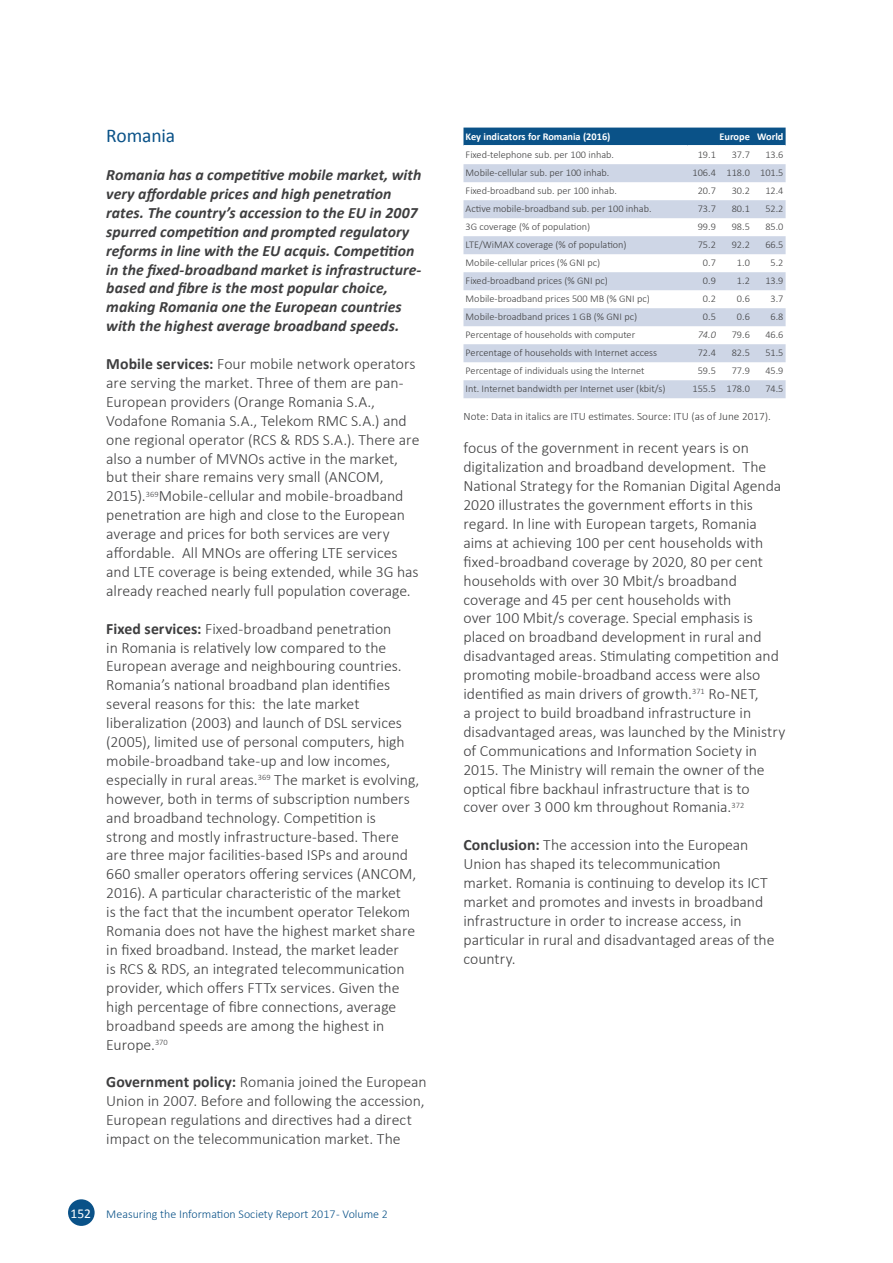
<style>
.page{position:relative;width:893px;height:1263px;background:#fff}
.page>*{position:absolute;margin:0;border:0;box-sizing:border-box;transform-origin:0 0}
.Heading_2_next_page{font:19.5px "Calibri";letter-spacing:-.01em;color:#0a5288}
.t1{font:300 15.75px/18.9px "Calibri";color:#3e3e3f}
.t2{font:italic 700 15.75px/18.9px "Calibri";letter-spacing:.005em;color:#3e3e3f}
.t3{font:300 12px "Calibri";color:#0a5288}
.Source_text{font:300 11.25px "Calibri";color:#3e3e3f}
.Table_head_small_lef{font:700 10.35px "Calibri";color:#fff}
.Table_head_small_rig{font:700 10.35px "Calibri";color:#fff}
.Table_text_small_lef{font:300 10.2px "Calibri";color:#3e3e3f}
.Table_text_small_rig{font:300 10.2px "Calibri";color:#3e3e3f}
.Table_text_small_rig-2{font:italic 300 10.2px "Calibri";color:#3e3e3f}
.s1{font-weight:700}
.s2{font-weight:400;font-size:13.5px;color:#fff}
</style>
<div class="page">
<div style="left:68px;top:1199px;width:27px;height:27px;background:#0a5288;border-radius:50%"></div>
<div style="left:463px;top:128px;width:323px;height:17px;background:#0a5288"></div>
<svg style="left:463px;top:164px;width:323px;height:234px;fill:#ced6e6"></svg>
<h2 class="Heading_2_next_page" style="left:106px;top:122px;width:70px">Romania</h2>
<p class="t2" style="left:106px;top:165px;width:317px">Romania has a competitive mobile market, with very affordable prices and high penetration rates. The country’s accession to the EU in 2007 spurred competition and prompted regulatory reforms in line with the EU acquis. Competition in the fixed-broadband market is infrastructure&shy;based and fibre is the most popular choice, making Romania one the European countries with the highest average broadband speeds.</p>
<p class="t1" style="left:106px;top:354px;width:315px"><span class="s1">Mobile services:</span> Four mobile network operators are serving the market. Three of them are pan-European providers (Orange Romania S.A., Vodafone Romania S.A., Telekom RMC S.A.) and one regional operator (RCS &amp; RDS S.A.). There are also a number of MVNOs active in the market, but their share remains very small (ANCOM, 2015).<sup>369</sup>Mobile-cellular and mobile-broadband penetration are high and close to the European average and prices for both services are very affordable. All MNOs are offering LTE services and LTE coverage is being extended, while 3G has already reached nearly full population coverage.</p>
<p class="t1" style="left:106px;top:619px;width:315px"><span class="s1">Fixed services:</span> Fixed-broadband penetration<br>in Romania is relatively low compared to the European average and neighbouring countries.<br>Romania’s national broadband plan identifies several reasons for this: the late market liberalization (2003) and launch of DSL services (2005), limited use of personal computers, high mobile-broadband take-up and low incomes, especially in rural areas.<sup>369</sup> The market is evolving, however, both in terms of subscription numbers and broadband technology. Competition is strong and mostly infrastructure-based. There are three major facilities-based ISPs and around 660 smaller operators offering services (ANCOM, 2016). A particular characteristic of the market<br>is the fact that the incumbent operator Telekom Romania does not have the highest market share in fixed broadband. Instead, the market leader<br>is RCS &amp; RDS, an integrated telecommunication provider, which offers FTTx services. Given the high percentage of fibre connections, average broadband speeds are among the highest in Europe.<sup>370</sup></p>
<p class="t1" style="left:106px;top:1072px;width:322px"><span class="s1">Government policy:</span> Romania joined the European Union in 2007. Before and following the accession, European regulations and directives had a direct impact on the telecommunication market. The</p>
<p class="t3" style="left:71px;top:1206px;width:319px"><span class="s2">152</span> Measuring the Information Society Report 2017 - Volume 2</p>
<p class="Table_head_small_lef" style="left:466px;top:129px;width:146px">Key indicators for Romania (2016)</p>
<p class="Table_head_small_rig" style="left:719px;top:129px;width:32px">Europe</p>
<p class="Table_head_small_rig" style="left:757px;top:129px;width:28px">World</p>
<p class="Table_text_small_lef" style="left:466px;top:149px;width:150px">Fixed-telephone sub. per 100 inhab.</p>
<p class="Table_text_small_rig" style="left:698px;top:149px;width:20px">19. 1</p>
<p class="Table_text_small_rig" style="left:732px;top:149px;width:20px">37.7</p>
<p class="Table_text_small_rig" style="left:765px;top:149px;width:20px">13.6</p>
<p class="Table_text_small_lef" style="left:466px;top:167px;width:145px">Mobile-cellular sub. per 100 inhab.</p>
<p class="Table_text_small_rig" style="left:693px;top:167px;width:25px">106.4</p>
<p class="Table_text_small_rig" style="left:726px;top:167px;width:25px">118.0</p>
<p class="Table_text_small_rig" style="left:760px;top:167px;width:25px">101.5</p>
<p class="Table_text_small_lef" style="left:466px;top:185px;width:153px">Fixed-broadband sub. per 100 inhab.</p>
<p class="Table_text_small_rig" style="left:698px;top:185px;width:20px">20.7</p>
<p class="Table_text_small_rig" style="left:732px;top:185px;width:20px">30.2</p>
<p class="Table_text_small_rig" style="left:765px;top:185px;width:20px">12.4</p>
<p class="Table_text_small_lef" style="left:466px;top:203px;width:187px">Active mobile-broadband sub. per 100 inhab.</p>
<p class="Table_text_small_rig" style="left:698px;top:203px;width:20px">73.7</p>
<p class="Table_text_small_rig" style="left:732px;top:203px;width:20px">80. 1</p>
<p class="Table_text_small_rig" style="left:765px;top:203px;width:20px">52.2</p>
<p class="Table_text_small_lef" style="left:466px;top:221px;width:126px">3G coverage (% of population)</p>
<p class="Table_text_small_rig" style="left:698px;top:221px;width:20px">99.9</p>
<p class="Table_text_small_rig" style="left:732px;top:221px;width:20px">98.5</p>
<p class="Table_text_small_rig" style="left:765px;top:221px;width:20px">85.0</p>
<p class="Table_text_small_lef" style="left:466px;top:239px;width:163px">LTE/WiMAX coverage (% of population)</p>
<p class="Table_text_small_rig" style="left:698px;top:239px;width:20px">75.2</p>
<p class="Table_text_small_rig" style="left:732px;top:239px;width:20px">92.2</p>
<p class="Table_text_small_rig" style="left:765px;top:239px;width:20px">66.5</p>
<p class="Table_text_small_lef" style="left:466px;top:257px;width:136px">Mobile-cellular prices (% GNI pc)</p>
<p class="Table_text_small_rig" style="left:703px;top:257px;width:14px">0.7</p>
<p class="Table_text_small_rig" style="left:737px;top:257px;width:14px">1.0</p>
<p class="Table_text_small_rig" style="left:770px;top:257px;width:14px">5.2</p>
<p class="Table_text_small_lef" style="left:466px;top:275px;width:144px">Fixed-broadband prices (% GNI pc)</p>
<p class="Table_text_small_rig" style="left:703px;top:275px;width:14px">0.9</p>
<p class="Table_text_small_rig" style="left:737px;top:275px;width:14px">1.2</p>
<p class="Table_text_small_rig" style="left:765px;top:275px;width:20px">13.9</p>
<p class="Table_text_small_lef" style="left:466px;top:293px;width:186px">Mobile-broadband prices 500 MB (% GNI pc)</p>
<p class="Table_text_small_rig" style="left:703px;top:293px;width:14px">0.2</p>
<p class="Table_text_small_rig" style="left:737px;top:293px;width:14px">0.6</p>
<p class="Table_text_small_rig" style="left:770px;top:293px;width:14px">3.7</p>
<p class="Table_text_small_lef" style="left:466px;top:311px;width:173px">Mobile-broadband prices 1 GB (% GNI pc)</p>
<p class="Table_text_small_rig" style="left:703px;top:311px;width:14px">0.5</p>
<p class="Table_text_small_rig" style="left:737px;top:311px;width:14px">0.6</p>
<p class="Table_text_small_rig" style="left:770px;top:311px;width:14px">6.8</p>
<p class="Table_text_small_lef" style="left:466px;top:329px;width:171px">Percentage of households with computer</p>
<p class="Table_text_small_rig-2" style="left:698px;top:329px;width:20px">74.0</p>
<p class="Table_text_small_rig" style="left:732px;top:329px;width:20px">79.6</p>
<p class="Table_text_small_rig" style="left:765px;top:329px;width:20px">46.6</p>
<p class="Table_text_small_lef" style="left:466px;top:347px;width:193px">Percentage of households with Internet access</p>
<p class="Table_text_small_rig" style="left:698px;top:347px;width:20px">72.4</p>
<p class="Table_text_small_rig" style="left:732px;top:347px;width:20px">82.5</p>
<p class="Table_text_small_rig" style="left:765px;top:347px;width:20px">51.5</p>
<p class="Table_text_small_lef" style="left:466px;top:365px;width:180px">Percentage of individuals using the Internet</p>
<p class="Table_text_small_rig" style="left:698px;top:365px;width:20px">59.5</p>
<p class="Table_text_small_rig" style="left:732px;top:365px;width:20px">77.9</p>
<p class="Table_text_small_rig" style="left:765px;top:365px;width:20px">45.9</p>
<p class="Table_text_small_lef" style="left:466px;top:383px;width:201px">Int. Internet bandwidth per Internet user (kbit/s)</p>
<p class="Table_text_small_rig" style="left:693px;top:383px;width:25px">155.5</p>
<p class="Table_text_small_rig" style="left:726px;top:383px;width:25px">178.0</p>
<p class="Table_text_small_rig" style="left:765px;top:383px;width:20px">74.5</p>
<p class="Source_text" style="left:463px;top:410px;width:309px">Note: Data in italics are ITU estimates. Source: ITU (as of June 2017).</p>
<p class="t1" style="left:463px;top:438px;width:323px">focus of the government in recent years is on digitalization and broadband development. The National Strategy for the Romanian Digital Agenda 2020 illustrates the government efforts in this regard. In line with European targets, Romania aims at achieving 100 per cent households with fixed-broadband coverage by 2020, 80 per cent households with over 30 Mbit/s broadband coverage and 45 per cent households with<br>over 100 Mbit/s coverage. Special emphasis is placed on broadband development in rural and disadvantaged areas. Stimulating competition and promoting mobile-broadband access were also identified as main drivers of growth.<sup>371</sup> Ro-NET,<br>a project to build broadband infrastructure in disadvantaged areas, was launched by the Ministry of Communications and Information Society in 2015. The Ministry will remain the owner of the optical fibre backhaul infrastructure that is to cover over 3 000 km throughout Romania.<sup>372</sup></p>
<p class="t1" style="left:463px;top:835px;width:312px"><span class="s1">Conclusion:</span> The accession into the European Union has shaped its telecommunication<br>market. Romania is continuing to develop its ICT market and promotes and invests in broadband infrastructure in order to increase access, in particular in rural and disadvantaged areas of the country.</p>
</div>
